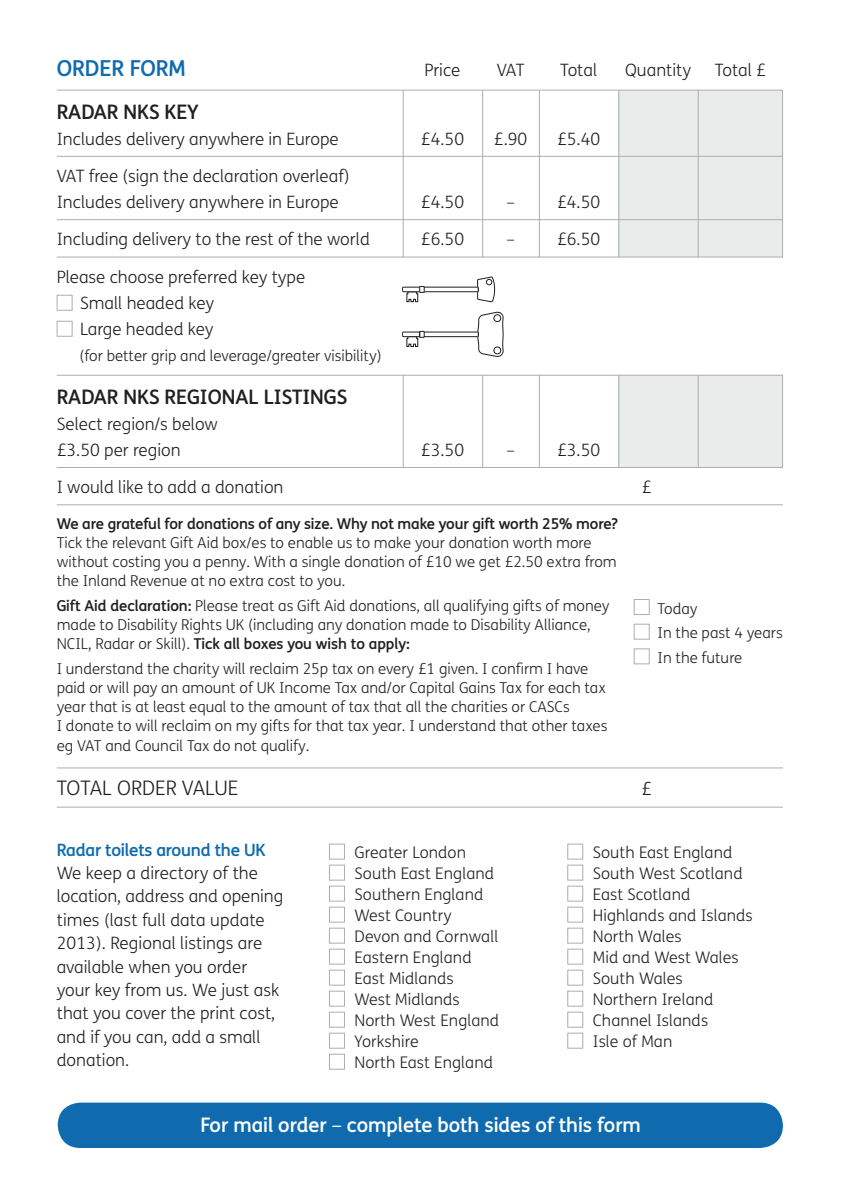
<style>
.page{position:relative;width:842px;height:1190px;background:#fff}
.page>*{position:absolute;margin:0;border:0;box-sizing:border-box;transform-origin:0 0}
.t1{font:500 22px "FS Me";color:#0f6bae}
.t2{font:500 20px "FS Me";color:#fff}
.t3{font:500 20px "FS Me";color:#231f20}
.t4{font:300 20px "FS Me";color:#231f20}
.t5{font:300 18px "FS Me";color:#231f20}
.t6{font:300 17px/23.4px "FS Me";color:#231f20}
.t7{font:500 17px "FS Me";letter-spacing:-.01em;color:#0f6bae}
.t8{font:300 16px/21px "FS Me";letter-spacing:.005em;color:#231f20}
.t9{font:300 15px/19px "FS Me";color:#231f20}
.t10{font:500 15px "FS Me";letter-spacing:-.005em;color:#231f20}
.s1{font-weight:500}
</style>
<div class="page">
<div style="left:618px;top:90px;width:164px;height:167px;background:#eaecec"></div>
<div style="left:618px;top:375px;width:164px;height:92px;background:#eaecec"></div>
<div style="left:58px;top:1102px;width:724px;height:46px;background:#0f6bae;border-radius:23px"></div>
<hr style="left:57px;top:90px;width:725px;height:1px;background:#abafae">
<hr style="left:57px;top:156px;width:725px;height:1px;background:#abafae">
<hr style="left:57px;top:219px;width:725px;height:1px;background:#abafae">
<hr style="left:57px;top:257px;width:725px;height:1px;background:#abafae">
<hr style="left:57px;top:375px;width:725px;height:1px;background:#abafae">
<hr style="left:57px;top:467px;width:725px;height:1px;background:#abafae">
<hr style="left:57px;top:504px;width:725px;height:1px;background:#abafae">
<hr style="left:57px;top:767px;width:725px;height:1px;background:#abafae">
<hr style="left:57px;top:806px;width:725px;height:1px;background:#abafae">
<div style="left:57px;top:295px;width:16px;height:16px;border:1px solid #abafae"></div>
<div style="left:57px;top:321px;width:16px;height:16px;border:1px solid #abafae"></div>
<hr style="left:482px;top:90px;width:1px;height:167px;background:#abafae">
<hr style="left:482px;top:375px;width:1px;height:93px;background:#abafae">
<hr style="left:403px;top:90px;width:1px;height:167px;background:#abafae">
<hr style="left:403px;top:375px;width:1px;height:93px;background:#abafae">
<hr style="left:539px;top:90px;width:1px;height:167px;background:#abafae">
<hr style="left:539px;top:375px;width:1px;height:93px;background:#abafae">
<hr style="left:618px;top:90px;width:1px;height:167px;background:#abafae">
<hr style="left:618px;top:375px;width:1px;height:93px;background:#abafae">
<hr style="left:697px;top:90px;width:1px;height:167px;background:#abafae">
<hr style="left:697px;top:375px;width:1px;height:93px;background:#abafae">
<hr style="left:782px;top:90px;width:1px;height:167px;background:#abafae">
<hr style="left:782px;top:375px;width:1px;height:93px;background:#abafae">
<div style="left:329px;top:843px;width:16px;height:16px;border:1px solid #abafae"></div>
<div style="left:329px;top:864px;width:16px;height:16px;border:1px solid #abafae"></div>
<div style="left:329px;top:885px;width:16px;height:16px;border:1px solid #abafae"></div>
<div style="left:329px;top:906px;width:16px;height:16px;border:1px solid #abafae"></div>
<div style="left:329px;top:927px;width:16px;height:16px;border:1px solid #abafae"></div>
<div style="left:329px;top:948px;width:16px;height:16px;border:1px solid #abafae"></div>
<div style="left:329px;top:969px;width:16px;height:16px;border:1px solid #abafae"></div>
<div style="left:329px;top:990px;width:16px;height:16px;border:1px solid #abafae"></div>
<div style="left:329px;top:1011px;width:16px;height:16px;border:1px solid #abafae"></div>
<div style="left:329px;top:1032px;width:16px;height:16px;border:1px solid #abafae"></div>
<div style="left:329px;top:1053px;width:16px;height:16px;border:1px solid #abafae"></div>
<div style="left:567px;top:843px;width:16px;height:16px;border:1px solid #abafae"></div>
<div style="left:567px;top:864px;width:16px;height:16px;border:1px solid #abafae"></div>
<div style="left:567px;top:885px;width:16px;height:16px;border:1px solid #abafae"></div>
<div style="left:567px;top:906px;width:16px;height:16px;border:1px solid #abafae"></div>
<div style="left:567px;top:927px;width:16px;height:16px;border:1px solid #abafae"></div>
<div style="left:567px;top:948px;width:16px;height:16px;border:1px solid #abafae"></div>
<div style="left:567px;top:969px;width:16px;height:16px;border:1px solid #abafae"></div>
<div style="left:567px;top:990px;width:16px;height:16px;border:1px solid #abafae"></div>
<div style="left:567px;top:1011px;width:16px;height:16px;border:1px solid #abafae"></div>
<div style="left:567px;top:1032px;width:16px;height:16px;border:1px solid #abafae"></div>
<div style="left:633px;top:599px;width:16px;height:16px;border:1px solid #abafae"></div>
<div style="left:633px;top:624px;width:16px;height:15px;border:1px solid #abafae"></div>
<div style="left:633px;top:648px;width:16px;height:16px;border:1px solid #abafae"></div>
<svg style="left:402px;top:312px;width:101px;height:45px"></svg>
<svg style="left:402px;top:277px;width:93px;height:25px"></svg>
<h1 class="t1" style="left:57px;top:53px;width:131px">Orderform</h1>
<p class="t6" style="left:424px;top:57px;width:37px">Price</p>
<p class="t6" style="left:496px;top:57px;width:29px">VAT</p>
<p class="t6" style="left:560px;top:57px;width:39px">Total</p>
<p class="t6" style="left:625px;top:57px;width:67px">Quantity</p>
<p class="t6" style="left:714px;top:57px;width:53px">Total £</p>
<h2 class="t3" style="left:57px;top:98px;width:143px">RADAR NKS KEY</h2>
<p class="t6" style="left:57px;top:126px;width:283px">Includes delivery anywhere in Europe</p>
<p class="t6" style="left:421px;top:126px;width:45px">£4.50</p>
<p class="t6" style="left:494px;top:126px;width:35px">£.90</p>
<p class="t6" style="left:557px;top:126px;width:45px">£5.40</p>
<p class="t6" style="left:57px;top:162px;width:294px;line-height:26px">VAT free (sign the declaration overleaf)<br>Includes delivery anywhere in Europe</p>
<p class="t6" style="left:421px;top:190px;width:45px">£4.50</p>
<p class="t6" style="left:506px;top:190px;width:10px">–</p>
<p class="t6" style="left:557px;top:190px;width:45px">£4.50</p>
<p class="t6" style="left:57px;top:227px;width:314px">Including delivery to the rest of the world</p>
<p class="t6" style="left:421px;top:227px;width:45px">£6.50</p>
<p class="t6" style="left:506px;top:227px;width:10px">–</p>
<p class="t6" style="left:557px;top:227px;width:45px">£6.50</p>
<p class="t6" style="left:80px;top:263px;width:227px;line-height:26px;text-indent:-23px">Please choose preferred key type<br>Small headed key<br>Large headed key</p>
<p class="t9" style="left:79px;top:345px;width:304px">(for better grip and leverage/greater visibility)</p>
<h2 class="t3" style="left:57px;top:383px;width:292px">RADAR NKS REGIONAL LISTINGS</h2>
<p class="t6" style="left:57px;top:410px;width:163px;line-height:26px">Select region/s below £3.50 per region</p>
<p class="t6" style="left:421px;top:437px;width:45px">£3.50</p>
<p class="t6" style="left:506px;top:437px;width:10px">–</p>
<p class="t6" style="left:557px;top:437px;width:45px">£3.50</p>
<p class="t6" style="left:57px;top:475px;width:228px">I would like to add a donation</p>
<p class="t6" style="left:641px;top:475px;width:11px">£</p>
<p class="t10" style="left:57px;top:513px;width:562px">We are grateful for donations of any size. Why not make your gift worth 25% more?</p>
<p class="t9" style="left:57px;top:533px;width:561px">Tick the relevant Gift Aid box/es to enable us to make your donation worth more without costing you a penny. With a single donation of £10 we get £2.50 extra from the Inland Revenue at no extra cost to you.</p>
<p class="t9" style="left:57px;top:595px;width:554px"><span class="s1">Gift Aid declaration:</span> Please treat as Gift Aid donations, all qualifying gifts of money made to Disability Rights UK (including any donation made to Disability Alliance,<br>NCIL, Radar or Skill). <span class="s1">Tick all boxes you wish to apply:</span></p>
<p class="t9" style="left:57px;top:658px;width:552px">I understand the charity will reclaim 25p tax on every £1 given. I confirm I have paid or will pay an amount of UK Income Tax and/or Capital Gains Tax for each tax year that is at least equal to the amount of tax that all the charities or CASCs<br>I donate to will reclaim on my gifts for that tax year. I understand that other taxes eg VAT and Council Tax do not qualify.</p>
<h2 class="t4" style="left:57px;top:774px;width:183px">TOTAL ORDER VALUE</h2>
<p class="t5" style="left:641px;top:776px;width:12px">£</p>
<p class="t9" style="left:657px;top:595px;width:127px;line-height:24.6px">Today<br>In the past 4 years<br>In the future</p>
<p class="t7" style="left:57px;top:838px;width:210px">Radar toilets around the UK</p>
<p class="t6" style="left:57px;top:861px;width:228px">We keep a directory of the location, address and opening times (last full data update<br>2013). Regional listings are available when you order your key from us. We just ask that you cover the print cost, and if you can, add a small donation.</p>
<p class="t8" style="left:354px;top:841px;width:146px">Greater London<br>South East England<br>Southern England<br>West Country<br>Devon and Cornwall<br>Eastern England<br>East Midlands<br>West Midlands<br>North West England<br>Yorkshire<br>North East England</p>
<p class="t8" style="left:592px;top:841px;width:161px">South East England<br>South West Scotland<br>East Scotland<br>Highlands and Islands<br>North Wales<br>Mid and West Wales<br>South Wales<br>Northern Ireland<br>Channel Islands<br>Isle of Man</p>
<h2 class="t2" style="left:200px;top:1111px;width:442px">For mail order – complete both sides of this form</h2>
</div>
